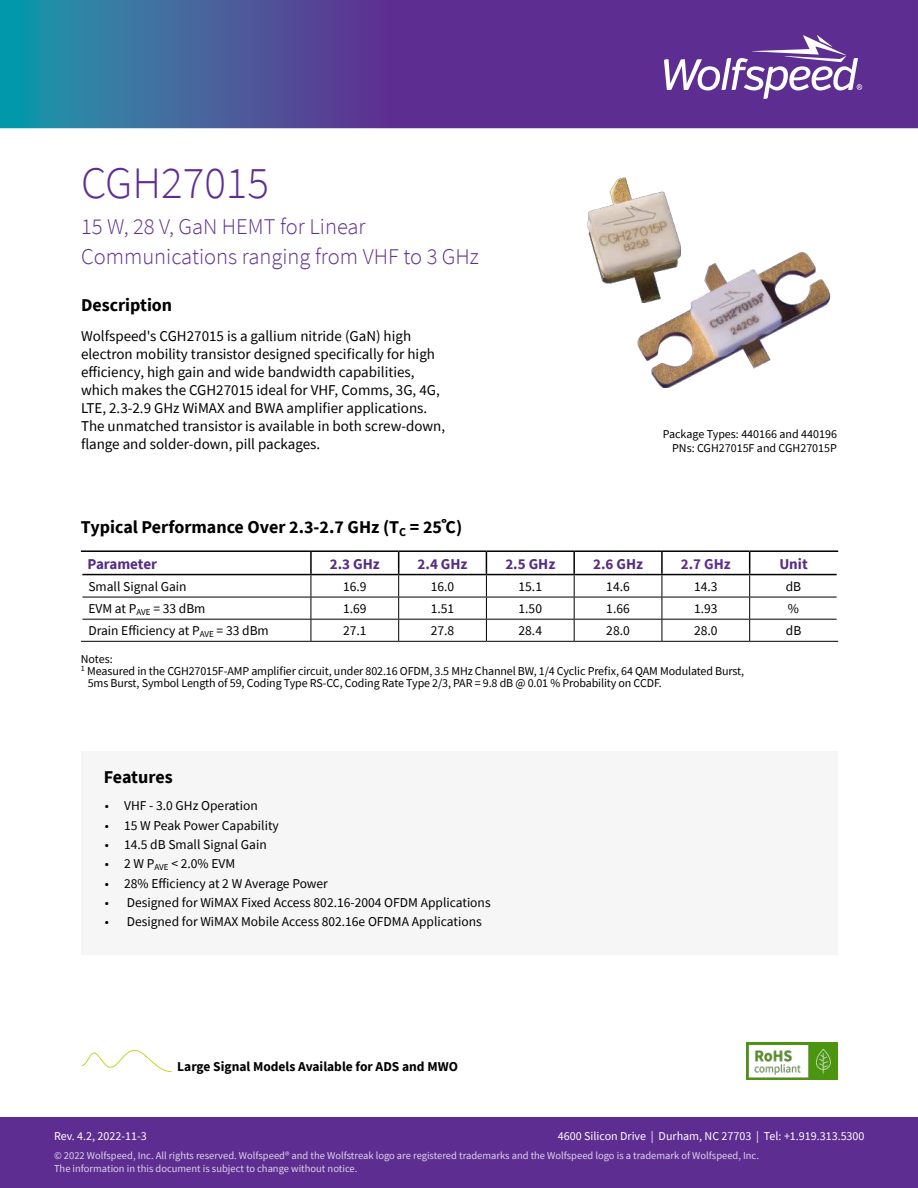
<style>
.page{position:relative;width:918px;height:1188px;background:#fff}
.page>*{position:absolute;margin:0;border:0;box-sizing:border-box;transform-origin:0 0}
.t1{font:300 45px "Source Sans Pro";color:#5e2d91}
.t2{font:300 22.5px/30px "Source Sans Pro";color:#5e2d91}
.t3{font:700 18px "Source Sans Pro";color:#000}
.t4{font:15px/18px "Source Sans Pro";color:#000}
.t5{font:700 15px "Source Sans Pro";color:#572c82}
.t6{font:700 15px "Source Sans Pro";color:#5e2d91}
.t7{font:13.5px "Source Sans Pro";color:#000}
.t8{font:700 13.5px "Source Sans Pro";color:#000}
.t9{font:12px/14.4px "Source Sans Pro";letter-spacing:-.01em;color:#000;text-align:right}
.t10{font:12px "Source Sans Pro";color:#fff}
.t11{font:10.5px/12.6px "Source Sans Pro";color:#fff}
</style>
<div class="page">
<img style="left:0;top:0;width:918px;height:128px">
<svg style="left:664px;top:35px;width:198px;height:64px"></svg>
<div style="left:0;top:1118px;width:918px;height:70px;background:#5e2d91"></div>
<div style="left:81px;top:751px;width:756px;height:204px;background:#f6f6f6"></div>
<img style="left:637px;top:253px;width:194px;height:134px">
<img style="left:588px;top:178px;width:93px;height:125px">
<svg style="left:81px;top:1050px;width:91px;height:22px"></svg>
<img style="left:746px;top:1042px;width:91px;height:37px">
<hr style="left:82px;top:597px;width:229px;height:1px;background:#000">
<hr style="left:311px;top:597px;width:88px;height:1px;background:#000">
<hr style="left:399px;top:597px;width:87px;height:1px;background:#000">
<hr style="left:486px;top:597px;width:88px;height:1px;background:#000">
<hr style="left:574px;top:597px;width:88px;height:1px;background:#000">
<hr style="left:662px;top:597px;width:88px;height:1px;background:#000">
<hr style="left:750px;top:597px;width:87px;height:1px;background:#000">
<hr style="left:81px;top:550px;width:230px;height:2px;background:#000">
<hr style="left:311px;top:550px;width:88px;height:2px;background:#000">
<hr style="left:310px;top:552px;width:2px;height:22px;background:#000">
<hr style="left:399px;top:550px;width:87px;height:2px;background:#000">
<hr style="left:486px;top:550px;width:88px;height:2px;background:#000">
<hr style="left:574px;top:550px;width:88px;height:2px;background:#000">
<hr style="left:573px;top:552px;width:2px;height:22px;background:#000">
<hr style="left:662px;top:550px;width:88px;height:2px;background:#000">
<hr style="left:661px;top:552px;width:2px;height:22px;background:#000">
<hr style="left:750px;top:550px;width:88px;height:2px;background:#000">
<hr style="left:82px;top:574px;width:229px;height:1px;background:#000">
<hr style="left:311px;top:574px;width:88px;height:1px;background:#000">
<hr style="left:399px;top:574px;width:87px;height:1px;background:#000">
<hr style="left:486px;top:574px;width:88px;height:1px;background:#000">
<hr style="left:574px;top:574px;width:88px;height:1px;background:#000">
<hr style="left:662px;top:574px;width:88px;height:1px;background:#000">
<hr style="left:750px;top:574px;width:87px;height:1px;background:#000">
<svg style="left:311px;top:575px;width:1px;height:66px"></svg>
<svg style="left:398px;top:552px;width:1px;height:89px"></svg>
<svg style="left:486px;top:552px;width:1px;height:89px"></svg>
<svg style="left:574px;top:575px;width:1px;height:66px"></svg>
<svg style="left:662px;top:575px;width:1px;height:66px"></svg>
<svg style="left:749px;top:552px;width:1px;height:89px"></svg>
<hr style="left:82px;top:619px;width:229px;height:1px;background:#000">
<hr style="left:311px;top:619px;width:88px;height:1px;background:#000">
<hr style="left:399px;top:619px;width:87px;height:1px;background:#000">
<hr style="left:486px;top:619px;width:88px;height:1px;background:#000">
<hr style="left:574px;top:619px;width:88px;height:1px;background:#000">
<hr style="left:662px;top:619px;width:88px;height:1px;background:#000">
<hr style="left:750px;top:619px;width:87px;height:1px;background:#000">
<hr style="left:81px;top:641px;width:230px;height:1px;background:#000">
<hr style="left:311px;top:641px;width:88px;height:1px;background:#000">
<hr style="left:399px;top:641px;width:87px;height:1px;background:#000">
<hr style="left:486px;top:641px;width:88px;height:1px;background:#000">
<hr style="left:574px;top:641px;width:88px;height:1px;background:#000">
<hr style="left:662px;top:641px;width:88px;height:1px;background:#000">
<hr style="left:750px;top:641px;width:88px;height:1px;background:#000">
<h1 class="t1" style="left:81px;top:165px;width:190px">CGH27015</h1>
<h2 class="t2" style="left:81px;top:213px;width:399px">15 W, 28 V, GaN HEMT for Linear<br>Communications ranging from VHF to 3 GHz</h2>
<h3 class="t3" style="left:81px;top:298px;width:93px">Description</h3>
<p class="t4" style="left:81px;top:328px;width:366px">Wolfspeed's CGH27015 is a gallium nitride (GaN) high electron mobility transistor designed speci昀椀cally for high e昀昀iciency, high gain and wide bandwidth capabilities, which makes the CGH27015 ideal for VHF, Comms, 3G, 4G, LTE, 2.3-2.9 GHz WiMAX and BWA ampli昀椀er applications.<br>The unmatched transistor is available in both screw-down,昀氀ange and solder-down, pill packages.</p>
<p class="t9" style="left:663px;top:427px;width:176px">Package Types: 440166 and 440196<br>PNs: CGH27015F and CGH27015P</p>
<h3 class="t3" style="left:81px;top:519px;width:383px">Typical Performance Over 2.3-2.7 GHz (T<sub>C</sub> = 25˚C)</h3>
<p class="t5" style="left:88px;top:557px;width:71px">Parameter</p>
<p class="t5" style="left:330px;top:557px;width:51px">2.3 GHz</p>
<p class="t5" style="left:418px;top:557px;width:51px">2.4 GHz</p>
<p class="t5" style="left:505px;top:557px;width:51px">2.5 GHz</p>
<p class="t5" style="left:593px;top:557px;width:51px">2.6 GHz</p>
<p class="t6" style="left:681px;top:557px;width:51px">2.7 GHz</p>
<p class="t5" style="left:779px;top:557px;width:30px">Unit</p>
<p class="t7" style="left:88px;top:581px;width:100px">Small Signal Gain</p>
<p class="t7" style="left:343px;top:581px;width:25px">16.9</p>
<p class="t7" style="left:431px;top:581px;width:25px">16.0</p>
<p class="t7" style="left:519px;top:581px;width:25px">15.1</p>
<p class="t7" style="left:606px;top:581px;width:25px">14.6</p>
<p class="t7" style="left:694px;top:581px;width:25px">14.3</p>
<p class="t7" style="left:786px;top:581px;width:17px">dB</p>
<p class="t7" style="left:88px;top:600px;width:119px">EVM at P<sub>AVE</sub> = 33 dBm</p>
<p class="t7" style="left:343px;top:603px;width:25px">1.69</p>
<p class="t7" style="left:431px;top:603px;width:25px">1.51</p>
<p class="t7" style="left:519px;top:603px;width:25px">1.50</p>
<p class="t7" style="left:606px;top:603px;width:25px">1.66</p>
<p class="t7" style="left:694px;top:603px;width:25px">1.93</p>
<p class="t7" style="left:788px;top:603px;width:13px">%</p>
<p class="t7" style="left:88px;top:622px;width:182px">Drain E昀昀iciency at P<sub>AVE</sub> = 33 dBm</p>
<p class="t7" style="left:343px;top:625px;width:25px">27.1</p>
<p class="t7" style="left:431px;top:625px;width:25px">27.8</p>
<p class="t7" style="left:519px;top:625px;width:25px">28.4</p>
<p class="t7" style="left:606px;top:625px;width:25px">28.0</p>
<p class="t7" style="left:694px;top:625px;width:25px">28.0</p>
<p class="t7" style="left:786px;top:625px;width:17px">dB</p>
<p class="t9" style="left:81px;top:653px;width:33px">Notes:</p>
<p class="t9" style="left:81px;top:664px;width:665px"><sup>1</sup> Measured in the CGH27015F-AMP ampli昀椀er circuit, under 802.16 OFDM, 3.5 MHz Channel BW, 1/4 Cyclic Pre昀椀x, 64 QAM Modulated Burst,</p>
<p class="t9" style="left:88px;top:676px;width:576px">5ms Burst, Symbol Length of 59, Coding Type RS-CC, Coding Rate Type 2/3, PAR = 9.8 dB @ 0.01 % Probability on CCDF.</p>
<h3 class="t3" style="left:104px;top:770px;width:70px">Features</h3>
<p class="t7" style="left:105px;top:800px;width:155px">• VHF - 3.0 GHz Operation</p>
<p class="t7" style="left:105px;top:819px;width:176px">• 15 W Peak Power Capability</p>
<p class="t7" style="left:105px;top:839px;width:163px">• 14.5 dB Small Signal Gain</p>
<p class="t7" style="left:105px;top:858px;width:132px">• 2 W P<sub>AVE</sub> &lt; 2.0% EVM</p>
<p class="t7" style="left:105px;top:877px;width:225px">• 28% E昀昀iciency at 2 W Average Power</p>
<p class="t7" style="left:105px;top:897px;width:387px">• Designed for WiMAX Fixed Access 802.16-2004 OFDM Applications</p>
<p class="t7" style="left:105px;top:916px;width:378px">• Designed for WiMAX Mobile Access 802.16e OFDMA Applications</p>
<p class="t8" style="left:177px;top:1061px;width:282px">Large Signal Models Available for ADS and MWO</p>
<p class="t10" style="left:558px;top:1131px;width:308px">4600 Silicon Drive | Durham, NC 27703 | Tel: +1.919.313.5300</p>
<p class="t10" style="left:54px;top:1131px;width:94px">Rev. 4.2, 2022-11-3</p>
<p class="t11" style="left:54px;top:1150px;width:707px">© 2022 Wolfspeed, Inc. All rights reserved. Wolfspeed® and the Wolfstreak logo are registered trademarks and the Wolfspeed logo is a trademark of Wolfspeed, Inc.<br>The information in this document is subject to change without notice.</p>
</div>
